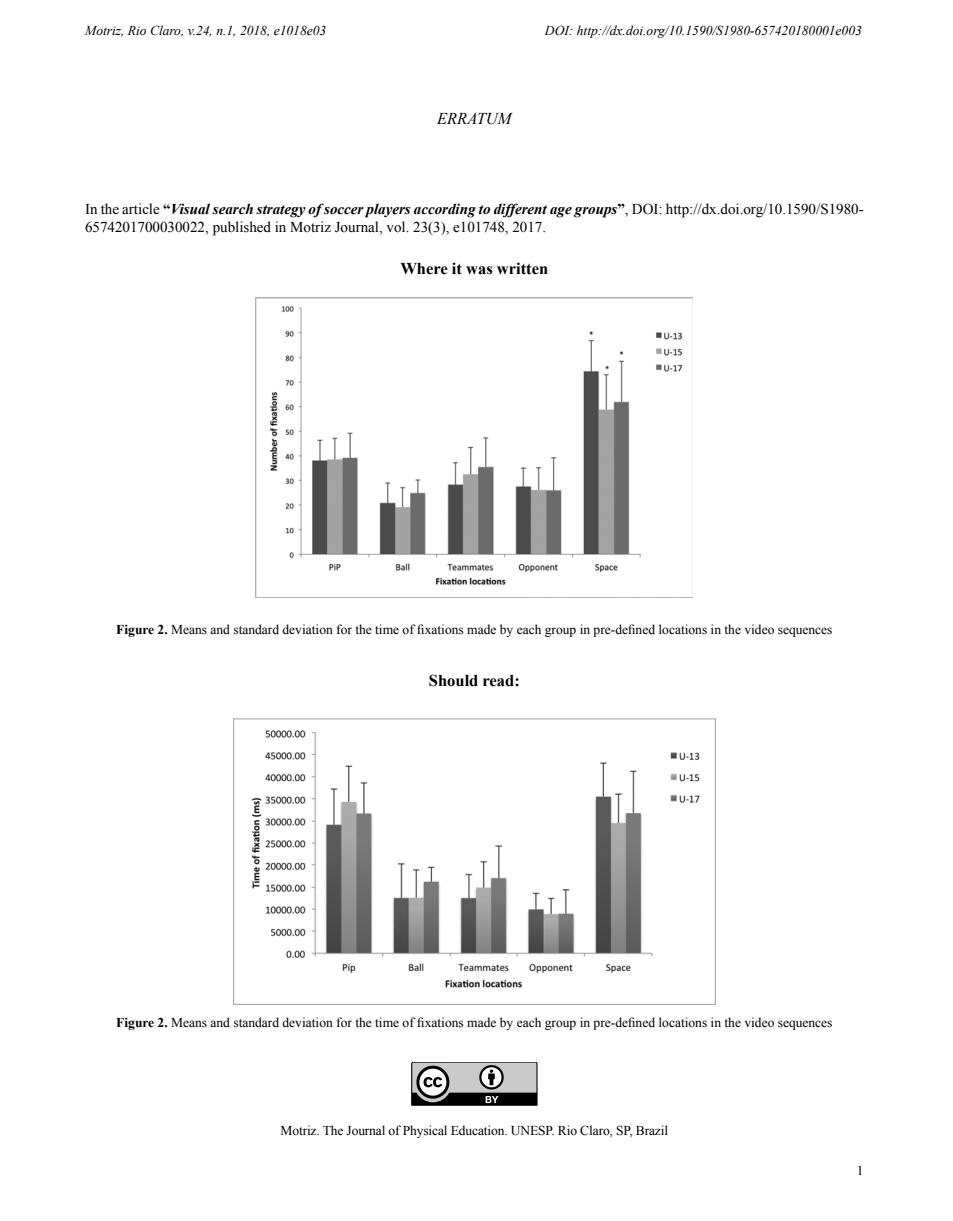
<style>
.page{position:relative;width:953px;height:1221px;background:#fff}
.page>*{position:absolute;margin:0;border:0;box-sizing:border-box;transform-origin:0 0}
.t1{font:700 16.5px "Times New Roman";color:#000}
.t2{font:italic 16.5px "Times New Roman";color:#000}
.t3{font:15px/18px "Times New Roman";color:#000}
.t4{font:13.5px "Times New Roman";color:#000}
.t5{font:italic 13.5px "Times New Roman";color:#000}
.s1{font-weight:700}
.s2{font-weight:700;font-style:italic}
</style>
<div class="page">
<svg style="left:411px;top:1062px;width:126px;height:43px;background:#868686"></svg>
<img style="left:256px;top:297px;width:436px;height:300px">
<img style="left:234px;top:718px;width:481px;height:286px">
<p class="t5" style="left:85px;top:21px;width:243px">Motriz, Rio Claro, v.24, n.1, 2018, e1018e03</p>
<p class="t5" style="left:545px;top:21px;width:318px">DOI: http://dx.doi.org/10.1590/S1980-657420180001e003</p>
<p class="t2" style="left:437px;top:107px;width:76px">ERRATUM</p>
<p class="t3" style="left:85px;top:200px;width:780px">In the article <span class="s1">“</span><span class="s2">Visual search strategy of soccer players according to different age groups</span><span class="s1">”</span>, DOI: http://dx.doi.org/10.1590/S1980-<br>6574201700030022, published in Motriz Journal, vol. 23(3), e101748, 2017.</p>
<p class="t1" style="left:400px;top:257px;width:149px">Where it was written</p>
<p class="t4" style="left:116px;top:620px;width:717px"><span class="s1">Figure 2.</span> Means and standard deviation for the time of fixations made by each group in pre-defined locations in the video sequences</p>
<p class="t1" style="left:429px;top:668px;width:92px">Should read:</p>
<p class="t4" style="left:116px;top:1012px;width:717px"><span class="s1">Figure 2.</span> Means and standard deviation for the time of fixations made by each group in pre-defined locations in the video sequences</p>
<p class="t4" style="left:280px;top:1121px;width:389px">Motriz. The Journal of Physical Education. UNESP. Rio Claro, SP, Brazil</p>
<p class="t4" style="left:856px;top:1161px;width:8px">1</p>
</div>
